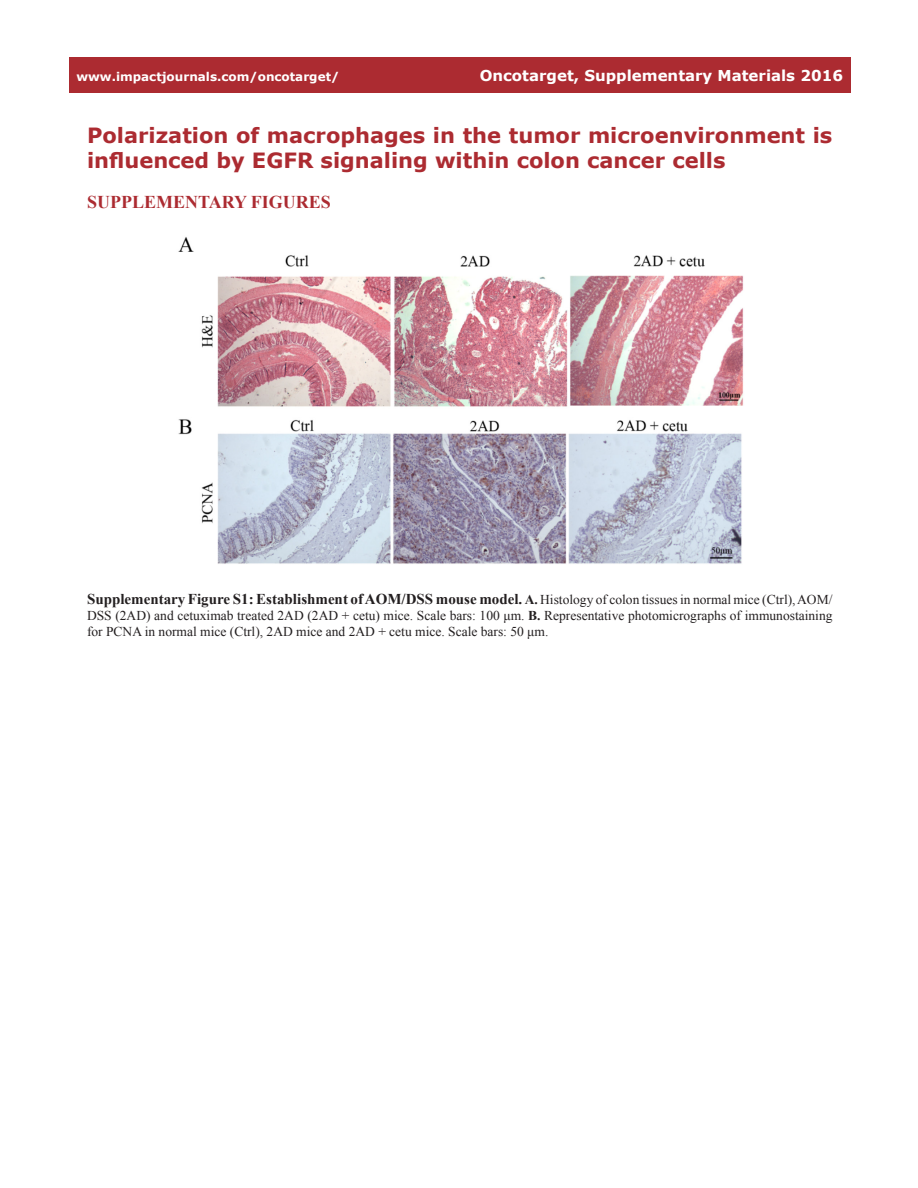
<style>
.page{position:relative;width:918px;height:1188px;background:#fff}
.page>*{position:absolute;margin:0;border:0;box-sizing:border-box;transform-origin:0 0}
.t1{font:700 21px/25.2px "Verdana";color:#ac2b31}
.Heading{font:700 18px "Times New Roman";color:#ac2b31}
.figuretext{font:700 15px "Times New Roman";color:#231f20}
.t2{font:700 15px "Verdana";color:#fff}
.figuretext-2{font:13.5px/16.2px "Times New Roman";color:#231f20}
.t3{font:700 12px "Verdana";color:#fff}
.s1{font-size:13.5px}
.s2{font-weight:400;font-size:13.5px}
.s3{font-weight:700}
</style>
<div class="page">
<div style="left:69px;top:57px;width:781px;height:36px;background:#ac2b31"></div>
<img style="left:178px;top:237px;width:566px;height:327px">
<p class="t3" style="left:76px;top:68px;width:264px">www.impactjournals.com/oncotarget/</p>
<p class="t2" style="left:480px;top:65px;width:365px">Oncotarget, Supplementary Materials 2016</p>
<p class="t1" style="left:87px;top:122px;width:747px">Polarization of macrophages in the tumor microenvironment is influenced by EGFR signaling within colon cancer cells</p>
<p class="Heading" style="left:87px;top:189px;width:245px">SUPPLEMENTARY FIGURES</p>
<p class="figuretext" style="left:87px;top:588px;width:747px">Supplementary Figure S1: Establishment of AOM/DSS mouse model. <span class="s1">A.</span> <span class="s2">Histology of colon tissues in normal mice (Ctrl), AOM/</span></p>
<p class="figuretext-2" style="left:87px;top:607px;width:747px">DSS (2AD) and cetuximab treated 2AD (2AD + cetu) mice. Scale bars: 100 μm. <span class="s3">B.</span> Representative photomicrographs of immunostaining for PCNA in normal mice (Ctrl), 2AD mice and 2AD + cetu mice. Scale bars: 50 μm.</p>
</div>
